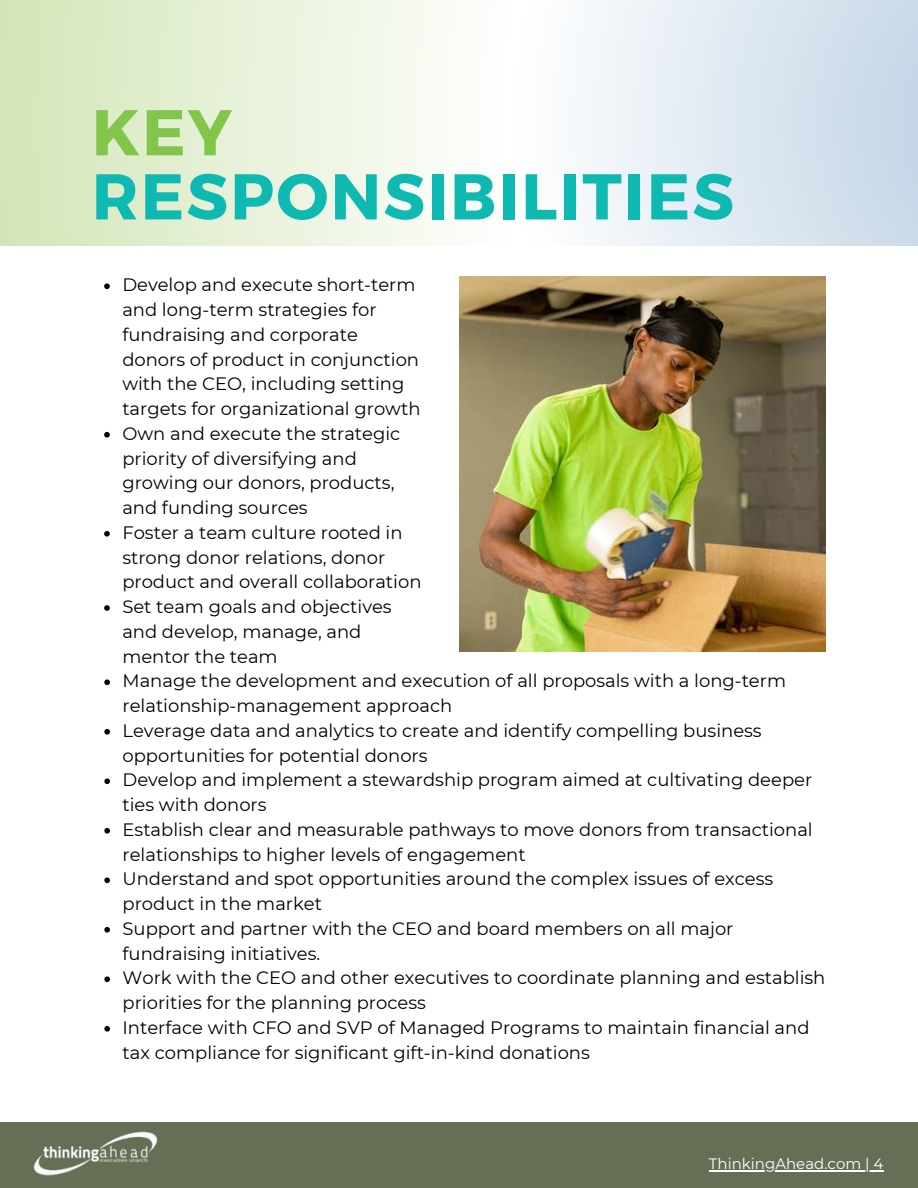
<style>
.page{position:relative;width:918px;height:1188px;background:#fff}
.page>*{position:absolute;margin:0;border:0;box-sizing:border-box;transform-origin:0 0}
.t1{font:700 64.5px/64.2px "Montserrat";letter-spacing:.035em;color:#0eb9b1}
.t2{font:18px/24.8px "Montserrat";color:#000}
.t3{font:15px "Montserrat";color:#fff}
.s1{color:#81c54b}
</style>
<div class="page">
<svg style="left:0;top:0;width:918px;height:245px"></svg>
<img style="left:459px;top:276px;width:367px;height:376px">
<svg style="left:104px;top:283px;width:6px;height:6px"></svg>
<svg style="left:104px;top:432px;width:6px;height:6px"></svg>
<svg style="left:104px;top:531px;width:6px;height:6px"></svg>
<svg style="left:104px;top:605px;width:6px;height:6px"></svg>
<svg style="left:104px;top:679px;width:6px;height:6px"></svg>
<svg style="left:104px;top:729px;width:6px;height:6px"></svg>
<svg style="left:104px;top:778px;width:6px;height:6px"></svg>
<svg style="left:104px;top:828px;width:6px;height:6px"></svg>
<svg style="left:104px;top:877px;width:6px;height:6px"></svg>
<svg style="left:104px;top:927px;width:6px;height:6px"></svg>
<svg style="left:104px;top:976px;width:6px;height:6px"></svg>
<svg style="left:104px;top:1026px;width:6px;height:6px"></svg>
<div style="left:0;top:1123px;width:918px;height:65px;background:#666f55"></div>
<img style="left:34px;top:1131px;width:124px;height:45px">
<hr style="left:709px;top:1170px;width:165px;height:2px;background:#fff">
<svg style="left:874px;top:1170px;width:10px;height:2px"></svg>
<h1 class="t1" style="left:92px;top:97px;width:644px"><span class="s1">KEY<br></span>RESPONSIBILITIES</h1>
<h2 class="t2" style="left:122px;top:272px;width:300px">Develop and execute short-term and long-term strategies for fundraising and corporate donors of product in conjunction with the CEO, including setting targets for organizational growth</h2>
<h2 class="t2" style="left:122px;top:421px;width:280px">Own and execute the strategic priority of diversifying and growing our donors, products, and funding sources</h2>
<h2 class="t2" style="left:122px;top:520px;width:301px">Foster a team culture rooted in strong donor relations, donor product and overall collaboration</h2>
<h2 class="t2" style="left:122px;top:594px;width:271px">Set team goals and objectives and develop, manage, and mentor the team</h2>
<h2 class="t2" style="left:123px;top:669px;width:665px">Manage the development and execution of all proposals with a long-term relationship-management approach</h2>
<h2 class="t2" style="left:123px;top:718px;width:641px">Leverage data and analytics to create and identify compelling business opportunities for potential donors</h2>
<h2 class="t2" style="left:123px;top:768px;width:691px">Develop and implement a stewardship program aimed at cultivating deeper ties with donors</h2>
<h2 class="t2" style="left:123px;top:817px;width:692px">Establish clear and measurable pathways to move donors from transactional relationships to higher levels of engagement</h2>
<h2 class="t2" style="left:123px;top:867px;width:652px">Understand and spot opportunities around the complex issues of excess product in the market</h2>
<h2 class="t2" style="left:123px;top:916px;width:612px">Support and partner with the CEO and board members on all major fundraising initiatives.</h2>
<h2 class="t2" style="left:123px;top:966px;width:704px">Work with the CEO and other executives to coordinate planning and establish priorities for the planning process</h2>
<p class="t2" style="left:123px;top:1015px;width:689px">Interface with CFO and SVP of Managed Programs to maintain financial and tax compliance for significant gift-in-kind donations</p>
<p class="t3" style="left:709px;top:1155px;width:176px">ThinkingAhead.com | 4</p>
</div>
